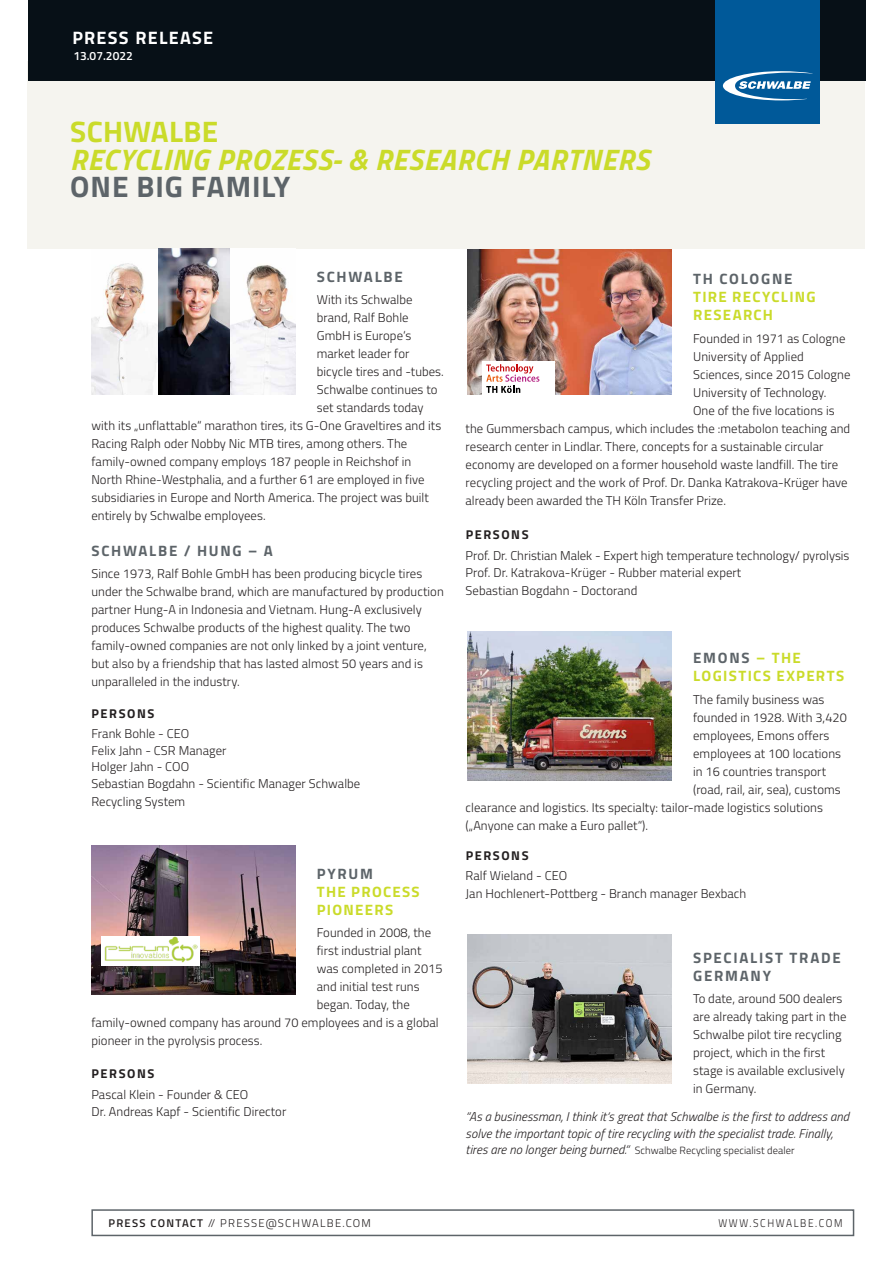
<style>
.page{position:relative;width:893px;height:1263px;background:#fff}
.page>*{position:absolute;margin:0;border:0;box-sizing:border-box;transform-origin:0 0}
.t1{font:italic 700 29.7px "Titillium";letter-spacing:.03em;color:#cadb2a}
.t2{font:700 29.7px "Titillium";letter-spacing:.03em;color:#5d6469}
.t3{font:700 29.7px "Titillium";letter-spacing:.01em;color:#cadb2a}
.t4{font:700 18px "Titillium";letter-spacing:.07em;color:#fff}
.t5{font:700 15px/18px "Titillium";letter-spacing:.085em;color:#cadb2a}
.t6{font:700 15px/18px "Titillium";letter-spacing:.115em;color:#5d6469}
.t7{font:300 12.75px/18px "Titillium";letter-spacing:.005em;color:#231f20}
.t8{font:italic 300 12.75px/16.5px "Titillium";letter-spacing:.005em;color:#231f20}
.t9{font:700 12.75px "Titillium";letter-spacing:.12em;color:#231f20}
.t10{font:600 12px "Titillium";color:#fff}
.t11{font:300 11.25px "Titillium";letter-spacing:.11em;color:#231f20}
.t12{font:300 11.25px "Titillium";letter-spacing:.16em;color:#231f20;scale:.9 1}
.t13{font:300 10.5px "Titillium";letter-spacing:.005em;color:#231f20}
.s1{color:#5d6469}
.s2{font-style:italic;font-size:12.75px}
.s3{font-weight:600}
</style>
<div class="page">
<img style="left:91px;top:263px;width:67px;height:131px">
<img style="left:468px;top:249px;width:204px;height:145px">
<div style="left:28px;top:62px;width:837px;height:187px;background:#f5f4ef"></div>
<div style="left:28px;top:0;width:837px;height:81px;background:#071017"></div>
<div style="left:715px;top:0;width:105px;height:123px;background:#005999"></div>
<svg style="left:723px;top:71px;width:89px;height:29px"></svg>
<div style="left:91px;top:1209px;width:763px;height:27px;background:#fff;border:2px solid #5d6469"></div>
<img style="left:468px;top:631px;width:204px;height:149px">
<img style="left:468px;top:934px;width:204px;height:149px">
<img style="left:91px;top:845px;width:205px;height:149px">
<div style="left:101px;top:936px;width:99px;height:29px;background:#fff"></div>
<img style="left:104px;top:936px;width:94px;height:26px">
<div style="left:483px;top:361px;width:72px;height:41px;background:#fff"></div>
<svg style="left:486px;top:364px;width:53px;height:29px"></svg>
<img style="left:158px;top:249px;width:73px;height:145px">
<svg style="left:231px;top:265px;width:65px;height:129px;fill:#f5f5f7"></svg>
<h2 class="t4" style="left:72px;top:24px;width:142px">PRESS RELEASE</h2>
<p class="t10" style="left:73px;top:47px;width:61px">13.07.2022</p>
<h1 class="t3" style="left:70px;top:109px;width:149px">SCHWALBE</h1>
<h1 class="t1" style="left:70px;top:136px;width:581px">RECYCLING PROZESS- &amp; RESEARCH PARTNERS</h1>
<h1 class="t2" style="left:70px;top:164px;width:222px">ONE BIG FAMILY</h1>
<p class="t6" style="left:317px;top:267px;width:87px">SCHWALBE</p>
<p class="t7" style="left:317px;top:290px;width:97px">With its Schwalbe</p>
<p class="t7" style="left:317px;top:308px;width:93px">brand, Ralf Bohle</p>
<p class="t7" style="left:317px;top:326px;width:96px">GmbH is Europe‘s</p>
<p class="t7" style="left:317px;top:344px;width:94px">market leader for</p>
<p class="t7" style="left:317px;top:362px;width:129px">bicycle tires and -tubes.</p>
<p class="t7" style="left:317px;top:380px;width:122px">Schwalbe continues to</p>
<p class="t7" style="left:317px;top:398px;width:108px">set standards today</p>
<p class="t7" style="left:91px;top:416px;width:351px">with its „unflattable“ marathon tires, its G-One Graveltires and its</p>
<p class="t7" style="left:91px;top:434px;width:317px">Racing Ralph oder Nobby Nic MTB tires, among others. The</p>
<p class="t7" style="left:91px;top:452px;width:321px">family-owned company employs 187 people in Reichshof in</p>
<p class="t7" style="left:91px;top:470px;width:335px">North Rhine-Westphalia, and a further 61 are employed in five</p>
<p class="t7" style="left:91px;top:488px;width:339px">subsidiaries in Europe and North America. The project was built</p>
<p class="t7" style="left:91px;top:506px;width:176px">entirely by Schwalbe employees.</p>
<p class="t6" style="left:91px;top:541px;width:183px">SCHWALBE / HUNG – A</p>
<p class="t7" style="left:91px;top:564px;width:354px">Since 1973, Ralf Bohle GmbH has been producing bicycle tires under the Schwalbe brand, which are manufactured by production partner Hung-A in Indonesia and Vietnam. Hung-A exclusively produces Schwalbe products of the highest quality. The two family-owned companies are not only linked by a joint venture, but also by a friendship that has lasted almost 50 years and is unparalleled in the industry.</p>
<p class="t9" style="left:91px;top:703px;width:64px">PERSONS</p>
<p class="t7" style="left:91px;top:725px;width:270px;line-height:16.5px">Frank Bohle - CEO<br>Felix Jahn - CSR Manager<br>Holger Jahn - COO<br>Sebastian Bogdahn - Scientific Manager Schwalbe</p>
<p class="t7" style="left:91px;top:792px;width:95px">Recycling System</p>
<p class="t6" style="left:317px;top:864px;width:58px">PYRUM</p>
<p class="t5" style="left:317px;top:882px;width:104px">THE PROCESS<br>PIONEERS</p>
<p class="t7" style="left:317px;top:923px;width:116px">Founded in 2008, the</p>
<p class="t7" style="left:317px;top:941px;width:106px">first industrial plant</p>
<p class="t7" style="left:317px;top:959px;width:127px">was completed in 2015</p>
<p class="t7" style="left:317px;top:977px;width:104px">and initial test runs</p>
<p class="t7" style="left:317px;top:995px;width:95px">began. Today, the</p>
<p class="t7" style="left:91px;top:1013px;width:349px">family-owned company has around 70 employees and is a global</p>
<p class="t7" style="left:91px;top:1031px;width:173px">pioneer in the pyrolysis process.</p>
<p class="t9" style="left:91px;top:1064px;width:64px">PERSONS</p>
<p class="t7" style="left:91px;top:1086px;width:196px;line-height:16.5px">Pascal Klein - Founder &amp; CEO<br>Dr. Andreas Kapf - Scientific Director</p>
<p class="t6" style="left:693px;top:269px;width:101px">TH COLOGNE</p>
<p class="t5" style="left:693px;top:287px;width:124px">TIRE RECYCLING<br>RESEARCH</p>
<p class="t7" style="left:693px;top:329px;width:154px">Founded in 1971 as Cologne</p>
<p class="t7" style="left:693px;top:347px;width:112px">University of Applied</p>
<p class="t7" style="left:693px;top:365px;width:159px">Sciences, since 2015 Cologne</p>
<p class="t7" style="left:693px;top:383px;width:135px">University of Technology.</p>
<p class="t7" style="left:693px;top:401px;width:143px">One of the five locations is</p>
<p class="t7" style="left:466px;top:419px;width:386px">the Gummersbach campus, which includes the :metabolon teaching and</p>
<p class="t7" style="left:466px;top:437px;width:359px">research center in Lindlar. There, concepts for a sustainable circular</p>
<p class="t7" style="left:466px;top:455px;width:374px">economy are developed on a former household waste landfill. The tire</p>
<p class="t7" style="left:466px;top:473px;width:383px">recycling project and the work of Prof. Dr. Danka Katrakova-Krüger have</p>
<p class="t7" style="left:466px;top:491px;width:262px">already been awarded the TH Köln Transfer Prize.</p>
<p class="t9" style="left:466px;top:525px;width:64px">PERSONS</p>
<p class="t7" style="left:466px;top:547px;width:385px;line-height:16.5px">Prof. Dr. Christian Malek - Expert high temperature technology/ pyrolysis<br>Prof. Dr. Katrakova-Krüger - Rubber material expert</p>
<p class="t7" style="left:466px;top:580px;width:173px">Sebastian Bogdahn - Doctorand</p>
<p class="t5" style="left:693px;top:648px;width:153px"><span class="s1">EMONS</span> – THE<br>LOGISTICS EXPERTS</p>
<p class="t7" style="left:693px;top:689px;width:133px">The family business was</p>
<p class="t7" style="left:693px;top:707px;width:155px">founded in 1928. With 3,420</p>
<p class="t7" style="left:693px;top:725px;width:138px">employees, Emons offers</p>
<p class="t7" style="left:693px;top:743px;width:150px">employees at 100 locations</p>
<p class="t7" style="left:693px;top:761px;width:134px">in 16 countries transport</p>
<p class="t7" style="left:693px;top:779px;width:149px">(road, rail, air, sea), customs</p>
<p class="t7" style="left:466px;top:797px;width:359px">clearance and logistics. Its specialty: tailor-made logistics solutions</p>
<p class="t7" style="left:466px;top:815px;width:184px">(„Anyone can make a Euro pallet“).</p>
<p class="t9" style="left:466px;top:845px;width:64px">PERSONS</p>
<p class="t7" style="left:466px;top:866px;width:282px">Ralf Wieland - CEO<br>Jan Hochlenert-Pottberg - Branch manager Bexbach</p>
<p class="t6" style="left:693px;top:947px;width:149px">SPECIALIST TRADE<br>GERMANY</p>
<p class="t7" style="left:693px;top:989px;width:155px">To date, around 500 dealers are already taking part in the<br>Schwalbe pilot tire recycling project, which in the first stage is available exclusively in Germany.</p>
<p class="t8" style="left:466px;top:1108px;width:385px">“As a businessman, I think it‘s great that Schwalbe is the first to address and solve the important topic of tire recycling with the specialist trade. Finally,</p>
<p class="t13" style="left:466px;top:1143px;width:330px"><span class="s2">tires are no longer being burned.“</span> Schwalbe Recycling specialist dealer</p>
<p class="t11" style="left:108px;top:1215px;width:264px"><span class="s3">PRESS CONTACT</span> // PRESSE@SCHWALBE.COM</p>
<p class="t12" style="left:718px;top:1215px;width:139px">WWW.SCHWALBE.COM</p>
</div>
